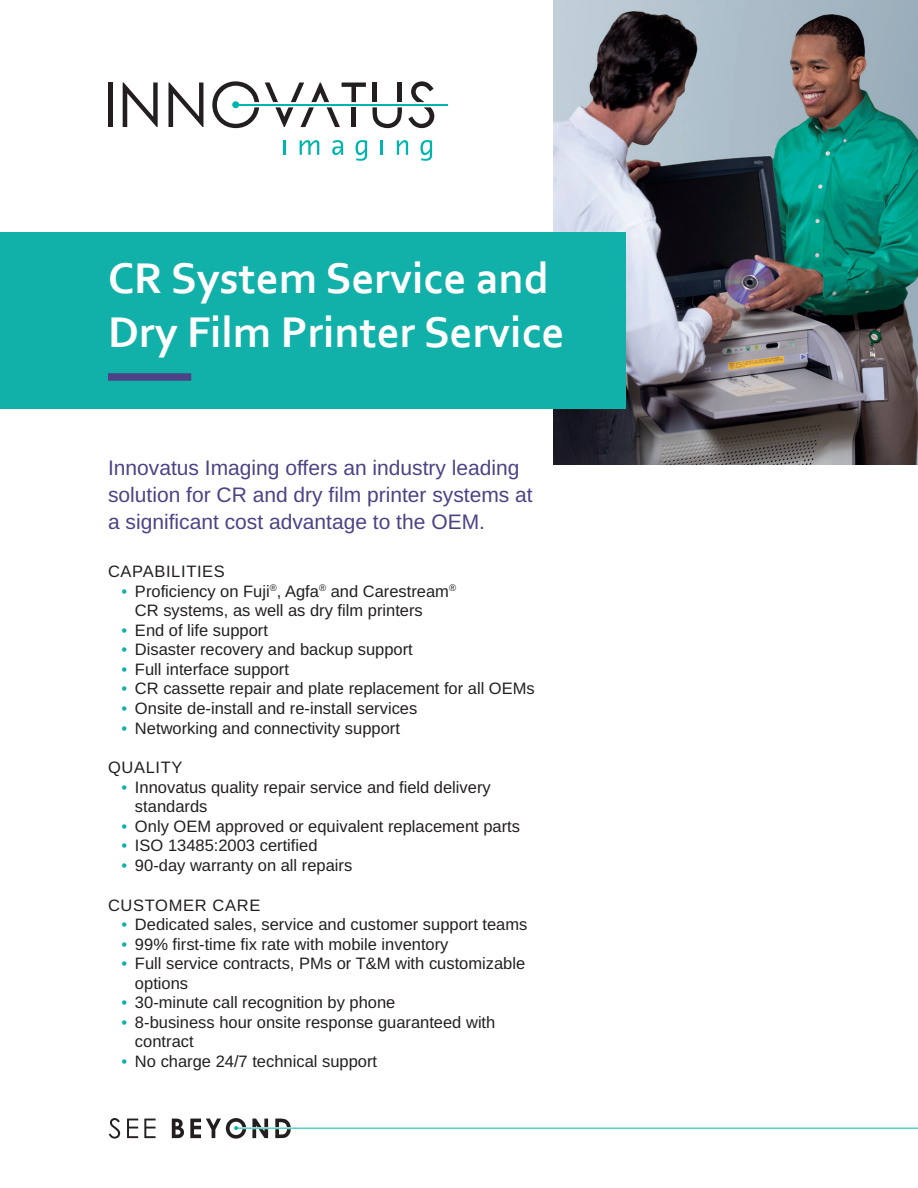
<style>
.page{position:relative;width:918px;height:1188px;background:#fff}
.page>*{position:absolute;margin:0;border:0;box-sizing:border-box;transform-origin:0 0}
.t1{font:700 45px "Corbel";color:#fff}
.t2{font:21px/27px "Liberation Sans";color:#4c4285}
.t3{font:16.5px/19.5px "Liberation Sans";color:#231f20}
.t4{font:16.5px "Liberation Sans";letter-spacing:.04em;color:#231f20}
.s1{color:#11b1aa}
</style>
<div class="page">
<hr style="left:108px;top:83px;width:4px;height:44px;background:#231f20">
<hr style="left:398px;top:83px;width:4px;height:19px;background:#231f20">
<div style="left:372px;top:83px;width:5px;height:19px;background:#231f20"></div>
<svg style="left:169px;top:83px;width:34px;height:44px"></svg>
<svg style="left:372px;top:107px;width:30px;height:21px"></svg>
<svg style="left:408px;top:81px;width:26px;height:47px"></svg>
<svg style="left:212px;top:81px;width:47px;height:47px"></svg>
<svg style="left:123px;top:83px;width:35px;height:44px"></svg>
<svg style="left:265px;top:83px;width:101px;height:44px"></svg>
<hr style="left:236px;top:104px;width:212px;height:1px;background:#00b5ae">
<div style="left:232px;top:101px;width:7px;height:7px;background:#00b5ae;border-radius:50%"></div>
<svg style="left:284px;top:140px;width:2px;height:15px"></svg>
<svg style="left:300px;top:140px;width:19px;height:15px"></svg>
<svg style="left:332px;top:140px;width:11px;height:15px"></svg>
<svg style="left:356px;top:140px;width:11px;height:21px"></svg>
<svg style="left:381px;top:140px;width:2px;height:15px"></svg>
<svg style="left:397px;top:140px;width:11px;height:15px"></svg>
<svg style="left:420px;top:140px;width:12px;height:21px"></svg>
<img style="left:554px;top:0;width:364px;height:464px">
<div style="left:0;top:232px;width:625px;height:176px;background:#11b1aa"></div>
<div style="left:108px;top:373px;width:83px;height:8px;background:#4c4285"></div>
<svg style="left:109px;top:1118px;width:182px;height:21px"></svg>
<hr style="left:237px;top:1128px;width:681px;height:1px;background:#03b8a4">
<p class="t1" style="left:108px;top:250px;width:443px">CR System Service and</p>
<p class="t1" style="left:108px;top:304px;width:458px">Dry Film Printer Service</p>
<p class="t2" style="left:108px;top:454px;width:413px">Innovatus Imaging offers an industry leading</p>
<p class="t2" style="left:108px;top:481px;width:426px">solution for CR and dry film printer systems at a significant cost advantage to the OEM.</p>
<p class="t4" style="left:108px;top:561px;width:118px">CAPABILITIES</p>
<p class="t3" style="left:135px;top:582px;width:323px;text-indent:-13px"><span class="s1">•</span> Proficiency on Fuji<sup>®</sup>, Agfa<sup>®</sup> and Carestream<sup>®<br></sup>CR systems, as well as dry film printers</p>
<p class="t3" style="left:121px;top:621px;width:148px"><span class="s1">•</span> End of life support</p>
<p class="t3" style="left:121px;top:640px;width:293px"><span class="s1">•</span> Disaster recovery and backup support</p>
<p class="t3" style="left:121px;top:660px;width:169px"><span class="s1">•</span> Full interface support</p>
<p class="t3" style="left:121px;top:679px;width:415px"><span class="s1">•</span> CR cassette repair and plate replacement for all OEMs</p>
<p class="t3" style="left:121px;top:699px;width:297px"><span class="s1">•</span> Onsite de-install and re-install services</p>
<p class="t3" style="left:121px;top:718px;width:280px"><span class="s1">•</span> Networking and connectivity support</p>
<p class="t4" style="left:108px;top:757px;width:76px">QUALITY</p>
<p class="t3" style="left:135px;top:778px;width:357px;text-indent:-13px"><span class="s1">•</span> Innovatus quality repair service and field delivery standards</p>
<p class="t3" style="left:121px;top:817px;width:400px"><span class="s1">•</span> Only OEM approved or equivalent replacement parts</p>
<p class="t3" style="left:121px;top:836px;width:198px"><span class="s1">•</span> ISO 13485:2003 certified</p>
<p class="t3" style="left:121px;top:856px;width:232px"><span class="s1">•</span> 90-day warranty on all repairs</p>
<p class="t4" style="left:108px;top:895px;width:154px">CUSTOMER CARE</p>
<p class="t3" style="left:121px;top:915px;width:407px"><span class="s1">•</span> Dedicated sales, service and customer support teams</p>
<p class="t3" style="left:121px;top:934px;width:329px"><span class="s1">•</span> 99% first-time fix rate with mobile inventory</p>
<p class="t3" style="left:135px;top:954px;width:392px;text-indent:-13px"><span class="s1">•</span> Full service contracts, PMs or T&amp;M with customizable options</p>
<p class="t3" style="left:121px;top:993px;width:275px"><span class="s1">•</span> 30-minute call recognition by phone</p>
<p class="t3" style="left:135px;top:1012px;width:362px;text-indent:-13px"><span class="s1">•</span> 8-business hour onsite response guaranteed with contract</p>
<p class="t3" style="left:121px;top:1051px;width:257px"><span class="s1">•</span> No charge 24/7 technical support</p>
</div>
